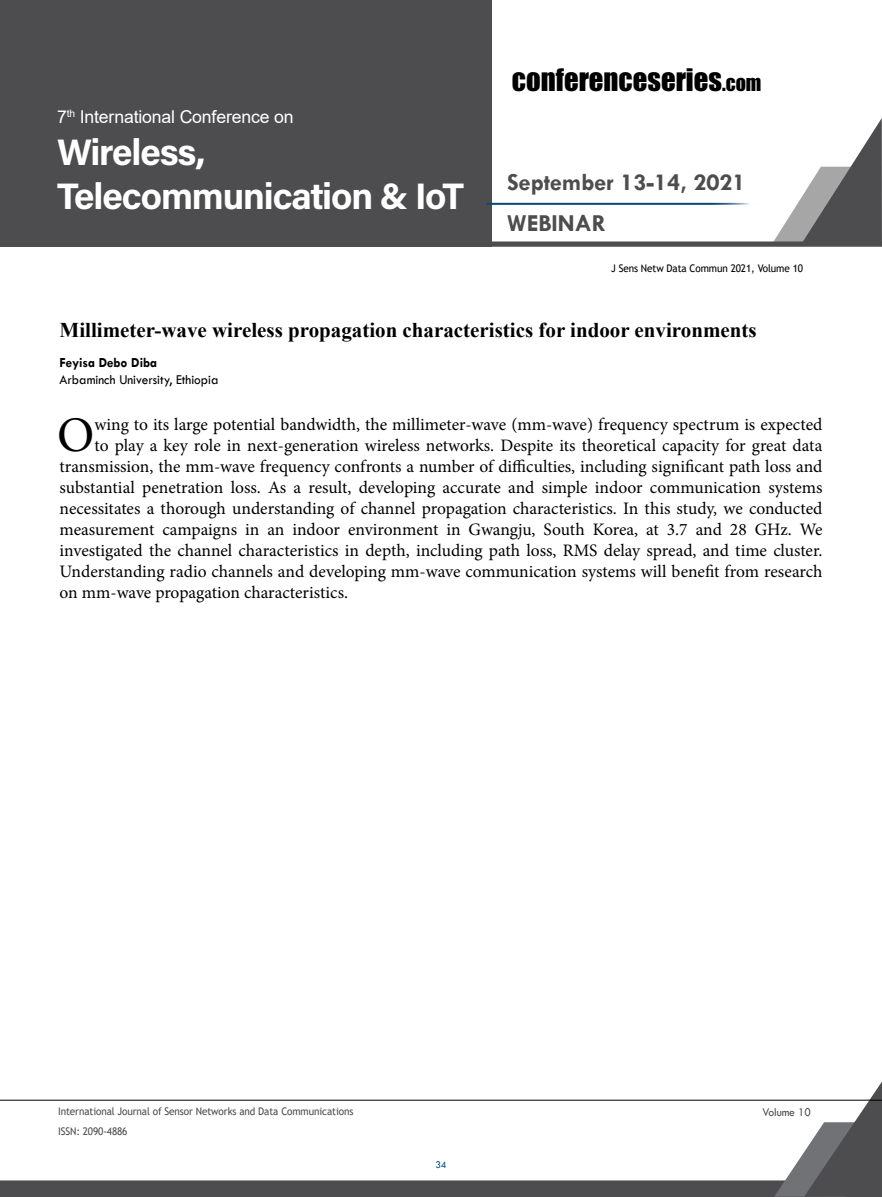
<style>
.page{position:relative;width:882px;height:1197px;background:#fff}
.page>*{position:absolute;margin:0;border:0;box-sizing:border-box;transform-origin:0 0}
.t1{font:49.88px "Minion Pro";color:#000}
.t2{font:36.93px/43.9px "Acumin Variable Concept";letter-spacing:-.03em;color:#fff}
.t3{font:28.7px "Impact";color:#000}
.t4{font:700 24.68px/41.1px "Tw Cen";color:#4d4d4f}
.t5{font:700 21px "Times New Roman";color:#000}
.t6{font:17.68px "Arial";letter-spacing:-.01em;color:#fff}
.t7{font:17.5px "Minion Pro";color:#000}
.t8{font:14px "Tw Cen";color:#000;scale:.95 1}
.t9{font:700 14px "Tw Cen";color:#000;scale:.95 1}
.t10{font:12.25px "Tw Cen";letter-spacing:-.01em;color:#4d4d4f;scale:.95 1}
.t11{font:10.5px "Trebuchet MS";letter-spacing:-.01em;color:#4d4d4f;scale:.95 1}
.t12{font:10.5px "Trebuchet MS";letter-spacing:-.01em;color:#000;scale:.95 1}
.t13{font:10.5px "Tw Cen";color:#004b84;scale:.95 1}
.s1{font-size:20.12px}
</style>
<div class="page">
<div style="left:0;top:0;width:492px;height:247px;background:#4d4d4f"></div>
<svg style="left:492px;top:118px;width:390px;height:129px"></svg>
<svg style="left:0;top:1081px;width:882px;height:116px"></svg>
<hr style="left:0;top:1100px;width:882px;height:1px;background:#000">
<hr style="left:486px;top:203px;width:280px;height:2px;background:#004b84">
<p class="t6" style="left:57px;top:105px;width:238px">7<sup>th</sup> International Conference on</p>
<h2 class="t2" style="left:57px;top:129px;width:409px">Wireless,<br>Telecommunication &amp; IoT</h2>
<h3 class="t3" style="left:512px;top:57px;width:251px">CONFERENCESERIES<span class="s1">.COM</span></h3>
<h3 class="t4" style="left:507px;top:161px;width:240px">September 13-14, 2021<br>WEBINAR</h3>
<p class="t12" style="left:611px;top:262px;width:203px">J Sens Netw Data Commun 2021, Volume 10</p>
<p class="t5" style="left:60px;top:314px;width:699px">Millimeter-wave wireless propagation characteristics for indoor environments</p>
<p class="t9" style="left:60px;top:354px;width:104px">Feyisa Debo Diba</p>
<p class="t8" style="left:60px;top:371px;width:169px">Arbaminch University, Ethiopia</p>
<h1 class="t1" style="left:57px;top:402px;width:39px">O</h1>
<p class="t7" style="left:95px;top:413px;width:729px">wing to its large potential bandwidth, the millimeter-wave (mm-wave) frequency spectrum is expected</p>
<p class="t7" style="left:95px;top:434px;width:729px">to play a key role in next-generation wireless networks. Despite its theoretical capacity for great data</p>
<p class="t7" style="left:60px;top:455px;width:765px">transmission, the mm-wave frequency confronts a number of difficulties, including significant path loss and</p>
<p class="t7" style="left:60px;top:476px;width:764px">substantial penetration loss. As a result, developing accurate and simple indoor communication systems</p>
<p class="t7" style="left:60px;top:497px;width:764px">necessitates a thorough understanding of channel propagation characteristics. In this study, we conducted</p>
<p class="t7" style="left:60px;top:518px;width:764px">measurement campaigns in an indoor environment in Gwangju, South Korea, at 3.7 and 28 GHz. We</p>
<p class="t7" style="left:60px;top:539px;width:764px">investigated the channel characteristics in depth, including path loss, RMS delay spread, and time cluster.</p>
<p class="t7" style="left:60px;top:560px;width:764px">Understanding radio channels and developing mm-wave communication systems will benefit from research</p>
<p class="t7" style="left:60px;top:581px;width:290px">on mm-wave propagation characteristics.</p>
<p class="t11" style="left:58px;top:1105px;width:312px">International Journal of Sensor Networks and Data Communications</p>
<p class="t10" style="left:762px;top:1104px;width:53px">Volume 10</p>
<p class="t11" style="left:58px;top:1125px;width:75px">ISSN: 2090-4886</p>
<p class="t13" style="left:436px;top:1159px;width:13px">34</p>
</div>
